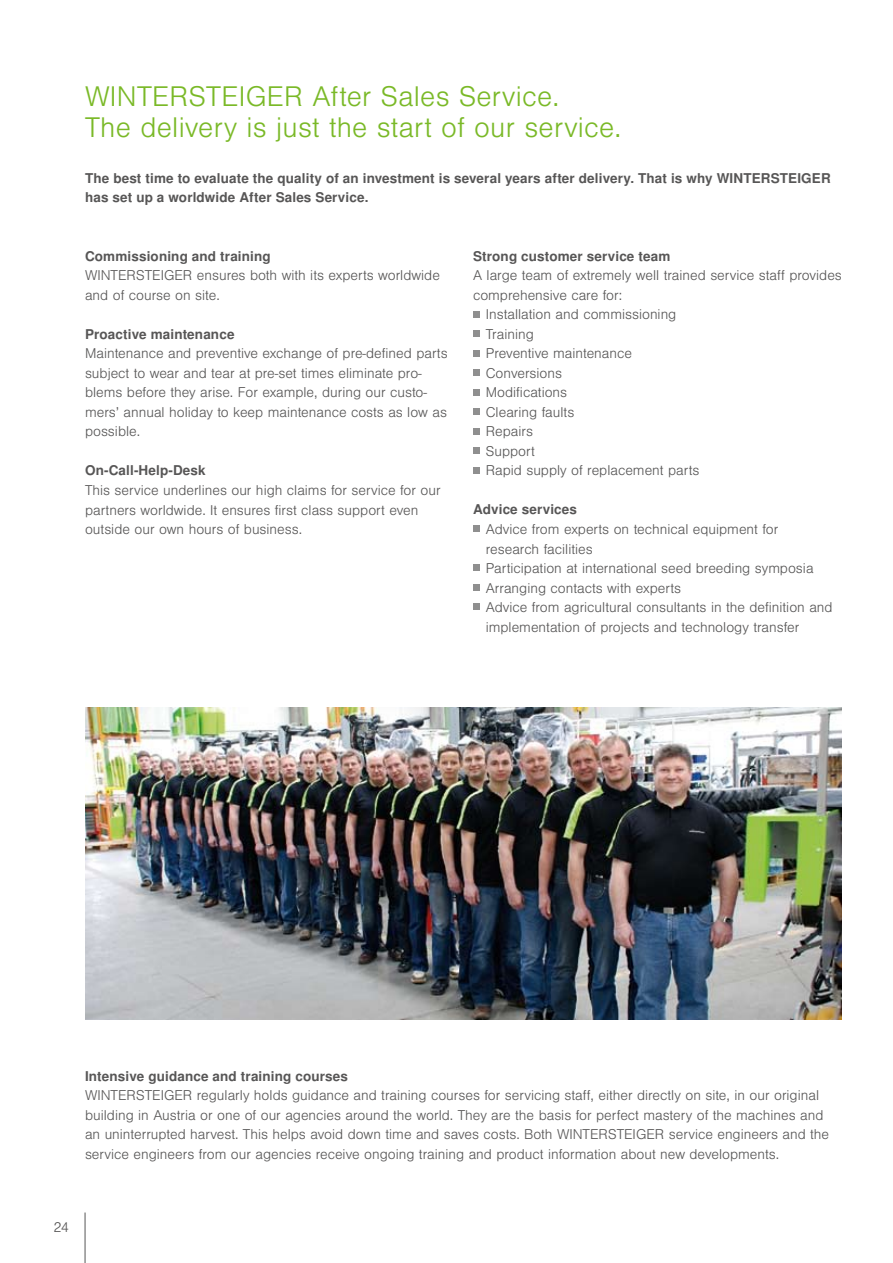
<style>
.page{position:relative;width:893px;height:1263px;background:#fff}
.page>*{position:absolute;margin:0;border:0;box-sizing:border-box;transform-origin:0 0}
.t1{font:300 27px/31.5px "Nimbus San LOT";letter-spacing:.01em;color:#7ab927}
.t2{font:300 13.5px/19.5px "Nimbus San LOT";color:#575656}
.t3{font:700 13.5px/19.5px "Nimbus San LOT";letter-spacing:.01em;color:#575656}
</style>
<div class="page">
<hr style="left:85px;top:1212px;width:1px;height:51px;background:#575656">
<img style="left:86px;top:707px;width:756px;height:313px">
<svg style="left:473px;top:311px;width:6px;height:6px"></svg>
<div style="left:473px;top:330px;width:6px;height:7px;background:#8f8f8f"></div>
<svg style="left:473px;top:350px;width:6px;height:6px"></svg>
<div style="left:473px;top:369px;width:6px;height:7px;background:#8f8f8f"></div>
<svg style="left:473px;top:389px;width:6px;height:6px"></svg>
<div style="left:473px;top:408px;width:6px;height:7px;background:#8f8f8f"></div>
<svg style="left:473px;top:428px;width:6px;height:6px"></svg>
<svg style="left:473px;top:448px;width:6px;height:6px"></svg>
<svg style="left:473px;top:467px;width:6px;height:6px"></svg>
<svg style="left:473px;top:526px;width:6px;height:6px"></svg>
<svg style="left:473px;top:565px;width:6px;height:6px"></svg>
<div style="left:473px;top:584px;width:6px;height:7px;background:#8f8f8f"></div>
<svg style="left:473px;top:604px;width:6px;height:6px"></svg>
<h1 class="t1" style="left:85px;top:81px;width:538px">WINTERSTEIGER After Sales Service.<br>The delivery is just the start of our service.</h1>
<p class="t3" style="left:85px;top:169px;width:747px">The best time to evaluate the quality of an investment is several years after delivery. That is why WINTERSTEIGER has set up a worldwide After Sales Service.</p>
<p class="t3" style="left:85px;top:247px;width:187px">Commissioning and training</p>
<p class="t2" style="left:85px;top:266px;width:356px">WINTERSTEIGER ensures both with its experts worldwide and of course on site.</p>
<p class="t3" style="left:85px;top:325px;width:151px">Proactive maintenance</p>
<p class="t2" style="left:85px;top:344px;width:364px">Maintenance and preventive exchange of pre-defined parts subject to wear and tear at pre-set times eliminate pro&shy;blems before they arise. For example, during our custo&shy;mers’ annual holiday to keep maintenance costs as low as possible.</p>
<p class="t3" style="left:85px;top:461px;width:122px">On-Call-Help-Desk</p>
<p class="t2" style="left:85px;top:481px;width:357px">This service underlines our high claims for service for our partners worldwide. It ensures first class support even outside our own hours of business.</p>
<p class="t3" style="left:473px;top:247px;width:199px">Strong customer service team</p>
<p class="t2" style="left:473px;top:266px;width:370px">A large team of extremely well trained service staff provides</p>
<p class="t2" style="left:473px;top:286px;width:151px">comprehensive care for:</p>
<p class="t2" style="left:486px;top:305px;width:192px">Installation and commissioning</p>
<p class="t2" style="left:486px;top:325px;width:50px">Training</p>
<p class="t2" style="left:486px;top:344px;width:148px">Preventive maintenance</p>
<p class="t2" style="left:486px;top:364px;width:78px">Conversions</p>
<p class="t2" style="left:486px;top:383px;width:83px">Modifications</p>
<p class="t2" style="left:486px;top:403px;width:90px">Clearing faults</p>
<p class="t2" style="left:486px;top:422px;width:49px">Repairs</p>
<p class="t2" style="left:486px;top:442px;width:50px">Support</p>
<p class="t2" style="left:486px;top:461px;width:215px">Rapid supply of replacement parts</p>
<p class="t3" style="left:473px;top:500px;width:106px">Advice services</p>
<p class="t2" style="left:486px;top:520px;width:348px">Advice from experts on technical equipment for research facilities<br>Participation at international seed breeding symposia Arranging contacts with experts<br>Advice from agricultural consultants in the definition and implementation of projects and technology transfer</p>
<p class="t3" style="left:85px;top:1066px;width:265px">Intensive guidance and training courses</p>
<p class="t2" style="left:85px;top:1086px;width:746px">WINTERSTEIGER regularly holds guidance and training courses for servicing staff, either directly on site, in our original building in Austria or one of our agencies around the world. They are the basis for perfect mastery of the machines and an uninterrupted harvest. This helps avoid down time and saves costs. Both WINTERSTEIGER service engineers and the service engineers from our agencies receive ongoing training and product information about new developments.</p>
<p class="t2" style="left:54px;top:1218px;width:17px">24</p>
</div>
